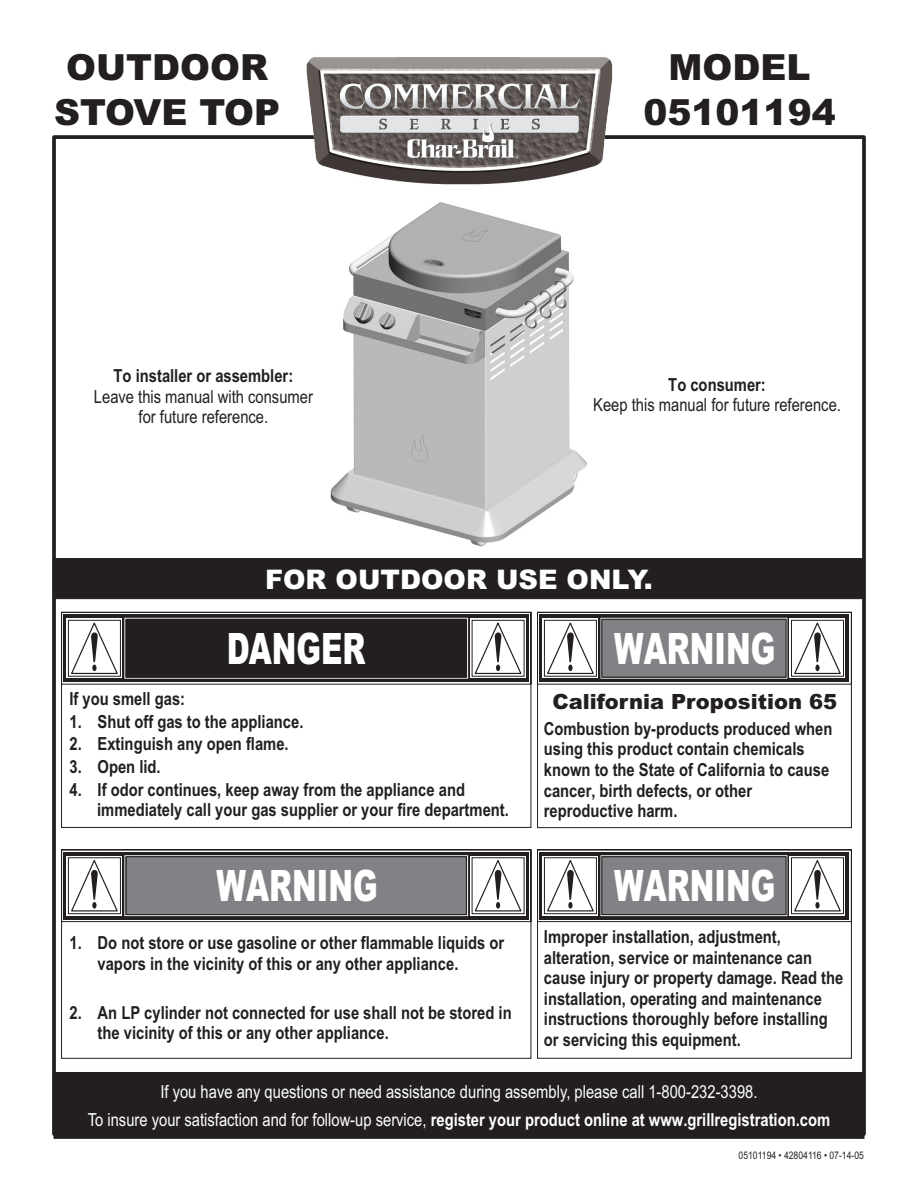
<style>
.page{position:relative;width:918px;height:1188px;background:#fff}
.page>*{position:absolute;margin:0;border:0;box-sizing:border-box;transform-origin:0 0}
.t1{font:900 43.35px "Arial";color:#fff;scale:.68 1}
.t2{font:900 36px/44.5px "Arial";color:#231f20;text-align:center}
.t3{font:900 27px "Arial";color:#fff}
.t4{font:900 21px "Arial";color:#231f20}
.t5{font:700 18px/20.5px "Arial Narrow";color:#231f20}
.t6{font:18px/28.2px "Arial Narrow";color:#fff;text-align:center}
.t7{font:18px/20.4px "Arial Narrow";color:#231f20;text-align:center}
.t8{font:10.5px "Arial Narrow";color:#231f20}
.s1{font-weight:700}
</style>
<div class="page">
<img style="left:330px;top:202px;width:257px;height:345px">
<svg style="left:537px;top:849px;width:315px;height:210px"></svg>
<svg style="left:539px;top:852px;width:310px;height:68px;fill:#231f20"></svg>
<div style="left:601px;top:855px;width:186px;height:61px;border:1px solid #fff"></div>
<div style="left:790px;top:856px;width:55px;height:60px;background:#d6d5d5"></div>
<div style="left:791px;top:857px;width:53px;height:57px;border:1px solid #231f20"></div>
<svg style="left:793px;top:859px;width:49px;height:53px"></svg>
<div style="left:543px;top:856px;width:55px;height:60px;background:#d6d5d5"></div>
<div style="left:544px;top:857px;width:53px;height:57px;border:1px solid #231f20"></div>
<svg style="left:546px;top:855px;width:49px;height:57px"></svg>
<div style="left:602px;top:856px;width:184px;height:59px;background:#808285;border:1px solid #231f20"></div>
<svg style="left:537px;top:612px;width:315px;height:216px"></svg>
<svg style="left:539px;top:614px;width:310px;height:68px;fill:#231f20"></svg>
<div style="left:790px;top:618px;width:55px;height:60px;background:#d4d3d4"></div>
<div style="left:791px;top:620px;width:53px;height:57px;border:1px solid #231f20"></div>
<svg style="left:793px;top:622px;width:49px;height:53px"></svg>
<div style="left:543px;top:618px;width:55px;height:60px;background:#d4d3d4"></div>
<div style="left:544px;top:620px;width:53px;height:57px;border:1px solid #231f20"></div>
<svg style="left:546px;top:622px;width:49px;height:53px"></svg>
<div style="left:602px;top:619px;width:184px;height:59px;background:#808285;border:1px solid #231f20"></div>
<svg style="left:61px;top:849px;width:471px;height:210px"></svg>
<svg style="left:64px;top:852px;width:465px;height:68px;fill:#231f20"></svg>
<div style="left:125px;top:855px;width:343px;height:61px;border:1px solid #fff"></div>
<svg style="left:470px;top:856px;width:56px;height:60px"></svg>
<div style="left:472px;top:857px;width:52px;height:57px;border:1px solid #231f20"></div>
<svg style="left:473px;top:855px;width:50px;height:57px"></svg>
<div style="left:67px;top:856px;width:55px;height:60px;background:#d6d5d5"></div>
<div style="left:68px;top:857px;width:53px;height:57px;border:1px solid #231f20"></div>
<svg style="left:70px;top:859px;width:49px;height:53px"></svg>
<div style="left:126px;top:856px;width:341px;height:59px;background:#808285;border:1px solid #231f20"></div>
<div style="left:54px;top:558px;width:810px;height:41px;background:#231f20;border:1px solid #231f20"></div>
<div style="left:54px;top:1072px;width:810px;height:66px;background:#231f20"></div>
<div style="left:52px;top:135px;width:814px;height:1001px;border:4px solid #231f20"></div>
<img style="left:304px;top:57px;width:310px;height:128px">
<svg style="left:61px;top:612px;width:471px;height:216px"></svg>
<svg style="left:64px;top:614px;width:465px;height:68px;fill:#231f20"></svg>
<svg style="left:470px;top:618px;width:56px;height:60px"></svg>
<div style="left:472px;top:620px;width:52px;height:57px;border:1px solid #231f20"></div>
<svg style="left:473px;top:622px;width:50px;height:53px"></svg>
<div style="left:67px;top:618px;width:55px;height:60px;background:#d4d3d4"></div>
<div style="left:68px;top:620px;width:53px;height:57px;border:1px solid #231f20"></div>
<svg style="left:70px;top:622px;width:49px;height:53px"></svg>
<div style="left:126px;top:619px;width:341px;height:59px;background:#231f20;border:1px solid #231f20"></div>
<h2 class="t2" style="left:54px;top:46px;width:227px">OUTDOOR<br>STOVE TOP</h2>
<h2 class="t2" style="left:644px;top:46px;width:194px">MODEL<br>05101194</h2>
<p class="t5" style="left:114px;top:368px;width:181px">To installer or assembler:</p>
<p class="t7" style="left:94px;top:388px;width:221px">Leave this manual with consumer for future reference.</p>
<p class="t5" style="left:668px;top:376px;width:99px">To consumer:</p>
<p class="t7" style="left:593px;top:397px;width:249px">Keep this manual for future reference.</p>
<h3 class="t3" style="left:265px;top:564px;width:389px">FOR OUTDOOR USE ONLY.</h3>
<h1 class="t1" style="left:227px;top:623px;width:205px">DANGER</h1>
<p class="t5" style="left:69px;top:690px;width:117px">If you smell gas:</p>
<p class="t5" style="left:69px;top:713px;width:235px">1. Shut off gas to the appliance.</p>
<p class="t5" style="left:69px;top:735px;width:221px">2. Extinguish any open flame.</p>
<p class="t5" style="left:69px;top:758px;width:93px">3. Open lid.</p>
<p class="t5" style="left:97px;top:781px;width:413px;text-indent:-28px">4. If odor continues, keep away from the appliance and immediately call your gas supplier or your fire department.</p>
<h1 class="t1" style="left:217px;top:861px;width:238px">WARNING</h1>
<p class="t5" style="left:98px;top:934px;width:408px;text-indent:-28px">1. Do not store or use gasoline or other flammable liquids or vapors in the vicinity of this or any other appliance.</p>
<p class="t5" style="left:98px;top:1004px;width:416px;text-indent:-28px">2. An LP cylinder not connected for use shall not be stored in the vicinity of this or any other appliance.</p>
<h1 class="t1" style="left:614px;top:623px;width:238px">WARNING</h1>
<p class="t4" style="left:553px;top:689px;width:286px">California Proposition 65</p>
<p class="t5" style="left:544px;top:720px;width:290px">Combustion by-products produced when using this product contain chemicals known to the State of California to cause cancer, birth defects, or other reproductive harm.</p>
<h1 class="t1" style="left:614px;top:861px;width:238px">WARNING</h1>
<p class="t5" style="left:544px;top:928px;width:301px">Improper installation, adjustment, alteration, service or maintenance can cause injury or property damage. Read the installation, operating and maintenance instructions thoroughly before installing or servicing this equipment.</p>
<p class="t6" style="left:88px;top:1079px;width:744px">If you have any questions or need assistance during assembly, please call 1-800-232-3398.<br>To insure your satisfaction and for follow-up service, <span class="s1">register your product online at www.grillregistration.com</span></p>
<p class="t8" style="left:739px;top:1152px;width:127px">05101194 • 42804116 • 07-14-05</p>
</div>
